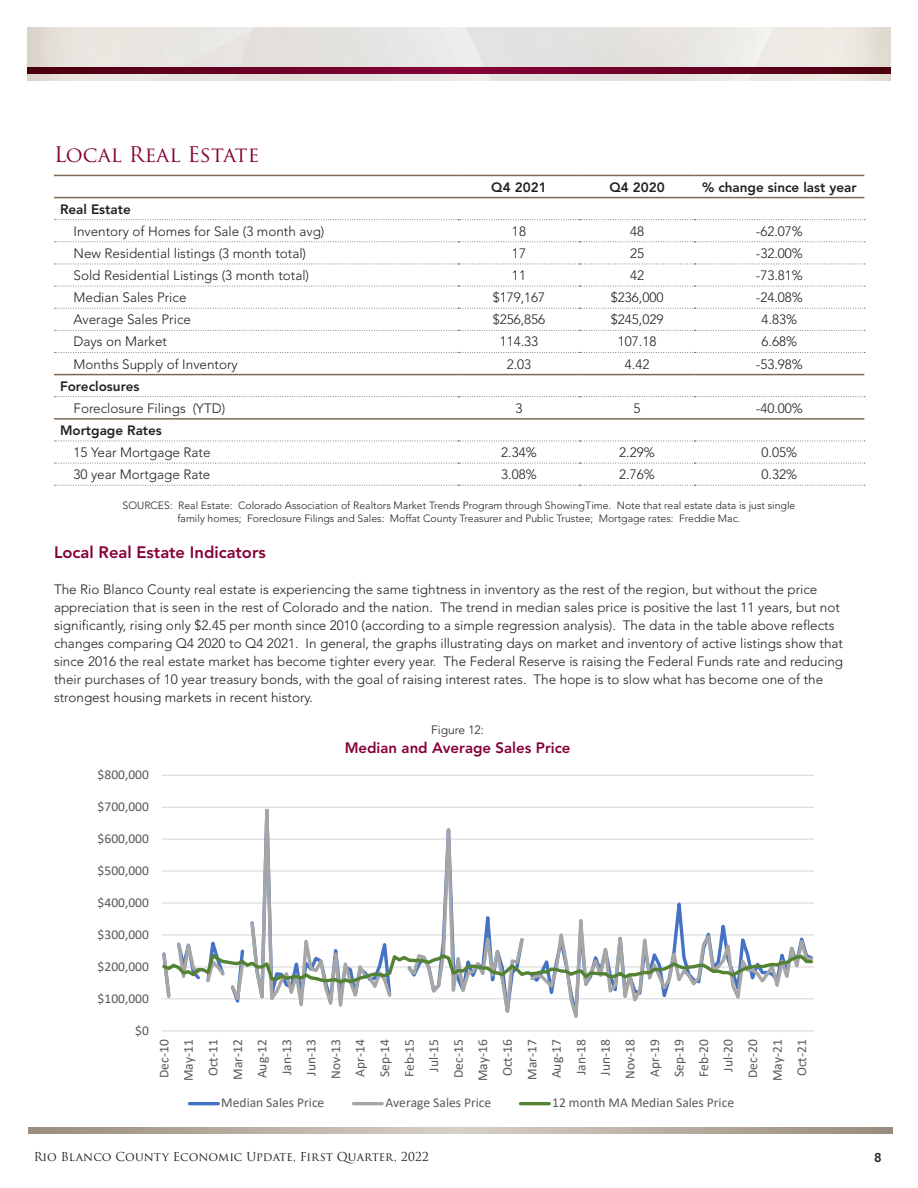
<style>
.page{position:relative;width:918px;height:1188px;background:#fff}
.page>*{position:absolute;margin:0;border:0;box-sizing:border-box;transform-origin:0 0}
.t1{font:21px "Trajan Pro";color:#860037}
.t2{font:800 16.5px "Avenir";color:#860037}
.t3{font:800 15px "Avenir";color:#860037}
.t4{font:300 13.5px/18px "Avenir";color:#231f20}
.t5{font:13.5px/24.6px "Calibri";color:#595959;text-align:right}
.t6{font:800 13.5px "Avenir";color:#231f20}
.t7{font:800 12.75px "Avenir";color:#231f20}
.t8{font:12px "Trajan Pro 3";color:#231f20}
.t9{font:300 12px "Avenir";color:#231f20}
.t10{font:300 10.5px/13.5px "Avenir";color:#231f20;text-align:center}
</style>
<div class="page">
<img style="left:27px;top:27px;width:864px;height:54px">
<svg style="left:27px;top:68px;width:864px;height:6px;background:#680023"></svg>
<svg style="left:28px;top:1128px;width:864px;height:6px;background:#b8ada1"></svg>
<hr style="left:54px;top:175px;width:404px;height:1px;background:#7c6954">
<hr style="left:458px;top:175px;width:122px;height:1px;background:#7c6954">
<hr style="left:580px;top:175px;width:114px;height:1px;background:#7c6954">
<hr style="left:694px;top:175px;width:170px;height:1px;background:#7c6954">
<hr style="left:54px;top:197px;width:404px;height:1px;background:#7c6954">
<hr style="left:458px;top:197px;width:122px;height:1px;background:#7c6954">
<hr style="left:580px;top:197px;width:114px;height:1px;background:#7c6954">
<hr style="left:694px;top:197px;width:170px;height:1px;background:#7c6954">
<svg style="left:54px;top:219px;width:811px;height:1px"></svg>
<svg style="left:54px;top:241px;width:811px;height:1px"></svg>
<svg style="left:54px;top:264px;width:811px;height:1px"></svg>
<svg style="left:54px;top:286px;width:811px;height:1px"></svg>
<svg style="left:54px;top:308px;width:811px;height:1px"></svg>
<svg style="left:54px;top:330px;width:811px;height:1px"></svg>
<svg style="left:54px;top:352px;width:811px;height:1px"></svg>
<svg style="left:54px;top:463px;width:811px;height:1px"></svg>
<svg style="left:54px;top:485px;width:811px;height:1px"></svg>
<hr style="left:54px;top:418px;width:404px;height:2px;background:#7c6954">
<hr style="left:458px;top:418px;width:122px;height:2px;background:#7c6954">
<hr style="left:580px;top:418px;width:114px;height:2px;background:#7c6954">
<hr style="left:694px;top:418px;width:170px;height:2px;background:#7c6954">
<svg style="left:54px;top:441px;width:811px;height:1px"></svg>
<hr style="left:54px;top:374px;width:404px;height:1px;background:#7c6954">
<hr style="left:458px;top:374px;width:122px;height:1px;background:#7c6954">
<hr style="left:580px;top:374px;width:114px;height:1px;background:#7c6954">
<hr style="left:694px;top:374px;width:170px;height:1px;background:#7c6954">
<svg style="left:54px;top:396px;width:811px;height:1px"></svg>
<svg style="left:161px;top:775px;width:653px;height:257px"></svg>
<svg style="left:161px;top:950px;width:653px;height:36px"></svg>
<hr style="left:189px;top:1102px;width:29px;height:3px;background:#4472c4">
<hr style="left:353px;top:1102px;width:29px;height:3px;background:#a6a6a6">
<hr style="left:520px;top:1102px;width:29px;height:3px;background:#548235">
<p class="t1" style="left:54px;top:141px;width:207px">Local Real Estate</p>
<p class="t6" style="left:491px;top:179px;width:57px">Q4 2021</p>
<p class="t6" style="left:609px;top:179px;width:57px">Q4 2020</p>
<p class="t6" style="left:702px;top:179px;width:156px">% change since last year</p>
<p class="t6" style="left:60px;top:201px;width:72px">Real Estate</p>
<p class="t4" style="left:74px;top:222px;width:252px">Inventory of Homes for Sale (3 month avg)</p>
<p class="t4" style="left:512px;top:222px;width:16px">18</p>
<p class="t4" style="left:630px;top:222px;width:16px">48</p>
<p class="t4" style="left:756px;top:222px;width:49px">-62.07%</p>
<p class="t4" style="left:74px;top:244px;width:234px">New Residential listings (3 month total)</p>
<p class="t4" style="left:512px;top:244px;width:16px">17</p>
<p class="t4" style="left:630px;top:244px;width:16px">25</p>
<p class="t4" style="left:756px;top:244px;width:49px">-32.00%</p>
<p class="t4" style="left:74px;top:266px;width:237px">Sold Residential Listings (3 month total)</p>
<p class="t4" style="left:512px;top:266px;width:16px">11</p>
<p class="t4" style="left:630px;top:266px;width:16px">42</p>
<p class="t4" style="left:756px;top:266px;width:49px">-73.81%</p>
<p class="t4" style="left:74px;top:289px;width:115px">Median Sales Price</p>
<p class="t4" style="left:493px;top:289px;width:54px">$179,167</p>
<p class="t4" style="left:611px;top:289px;width:54px">$236,000</p>
<p class="t4" style="left:756px;top:289px;width:49px">-24.08%</p>
<p class="t4" style="left:74px;top:311px;width:119px">Average Sales Price</p>
<p class="t4" style="left:493px;top:311px;width:54px">$256,856</p>
<p class="t4" style="left:611px;top:311px;width:54px">$245,029</p>
<p class="t4" style="left:762px;top:311px;width:37px">4.83%</p>
<p class="t4" style="left:74px;top:333px;width:95px">Days on Market</p>
<p class="t4" style="left:500px;top:333px;width:40px">114.33</p>
<p class="t4" style="left:618px;top:333px;width:40px">107.18</p>
<p class="t4" style="left:762px;top:333px;width:37px">6.68%</p>
<p class="t4" style="left:74px;top:355px;width:166px">Months Supply of Inventory</p>
<p class="t4" style="left:507px;top:355px;width:26px">2.03</p>
<p class="t4" style="left:625px;top:355px;width:26px">4.42</p>
<p class="t4" style="left:756px;top:355px;width:49px">-53.98%</p>
<p class="t6" style="left:60px;top:378px;width:81px">Foreclosures</p>
<p class="t4" style="left:74px;top:399px;width:153px">Foreclosure Filings (YTD)</p>
<p class="t4" style="left:515px;top:399px;width:9px">3</p>
<p class="t4" style="left:634px;top:399px;width:9px">5</p>
<p class="t4" style="left:756px;top:399px;width:49px">-40.00%</p>
<p class="t6" style="left:60px;top:422px;width:103px">Mortgage Rates</p>
<p class="t4" style="left:74px;top:443px;width:139px">15 Year Mortgage Rate</p>
<p class="t4" style="left:501px;top:443px;width:37px">2.34%</p>
<p class="t4" style="left:619px;top:443px;width:37px">2.29%</p>
<p class="t4" style="left:762px;top:443px;width:37px">0.05%</p>
<p class="t4" style="left:74px;top:466px;width:138px">30 year Mortgage Rate</p>
<p class="t4" style="left:501px;top:466px;width:37px">3.08%</p>
<p class="t4" style="left:619px;top:466px;width:37px">2.76%</p>
<p class="t4" style="left:762px;top:466px;width:37px">0.32%</p>
<p class="t10" style="left:123px;top:499px;width:674px">SOURCES: Real Estate: Colorado Association of Realtors Market Trends Program through ShowingTime. Note that real estate data is just single family homes; Foreclosure Filings and Sales: Moffat County Treasurer and Public Trustee; Mortgage rates: Freddie Mac.</p>
<p class="t2" style="left:54px;top:542px;width:213px">Local Real Estate Indicators</p>
<p class="t4" style="left:54px;top:580px;width:765px">The Rio Blanco County real estate is experiencing the same tightness in inventory as the rest of the region, but without the price</p>
<p class="t4" style="left:54px;top:598px;width:791px">appreciation that is seen in the rest of Colorado and the nation. The trend in median sales price is positive the last 11 years, but not significantly, rising only $2.45 per month since 2010 (according to a simple regression analysis). The data in the table above reflects changes comparing Q4 2020 to Q4 2021. In general, the graphs illustrating days on market and inventory of active listings show that since 2016 the real estate market has become tighter every year. The Federal Reserve is raising the Federal Funds rate and reducing their purchases of 10 year treasury bonds, with the goal of raising interest rates. The hope is to slow what has become one of the</p>
<p class="t4" style="left:54px;top:688px;width:261px">strongest housing markets in recent history.</p>
<p class="t9" style="left:431px;top:722px;width:54px">Figure 12:</p>
<p class="t3" style="left:345px;top:739px;width:227px">Median and Average Sales Price</p>
<p class="t5" style="left:98px;top:762px;width:53px">$800,000</p>
<p class="t5" style="left:98px;top:794px;width:53px">$700,000</p>
<p class="t5" style="left:98px;top:826px;width:53px">$600,000</p>
<p class="t5" style="left:98px;top:858px;width:53px">$500,000</p>
<p class="t5" style="left:98px;top:890px;width:53px">$400,000</p>
<p class="t5" style="left:98px;top:922px;width:53px">$300,000</p>
<p class="t5" style="left:98px;top:954px;width:53px">$200,000</p>
<p class="t5" style="left:98px;top:986px;width:53px">$100,000</p>
<p class="t5" style="left:135px;top:1017px;width:15px">$0</p>
<p class="t5" style="left:151px;top:1081px;width:44px;rotate:-90deg">Dec-10<br>May-11<br>Oct-11<br>Mar-12<br>Aug-12<br>Jan-13<br>Jun-13<br>Nov-13<br>Apr-14<br>Sep-14<br>Feb-15<br>Jul-15<br>Dec-15<br>May-16<br>Oct-16<br>Mar-17<br>Aug-17<br>Jan-18<br>Jun-18<br>Nov-18<br>Apr-19<br>Sep-19<br>Feb-20<br>Jul-20<br>Dec-20<br>May-21<br>Oct-21</p>
<p class="t5" style="left:221px;top:1090px;width:105px">Median Sales Price</p>
<p class="t5" style="left:385px;top:1090px;width:107px">Average Sales Price</p>
<p class="t5" style="left:552px;top:1090px;width:183px">12 month MA Median Sales Price</p>
<p class="t8" style="left:34px;top:1148px;width:397px">Rio Blanco County Economic Update, First Quarter, 2022</p>
<p class="t7" style="left:874px;top:1150px;width:9px">8</p>
</div>
